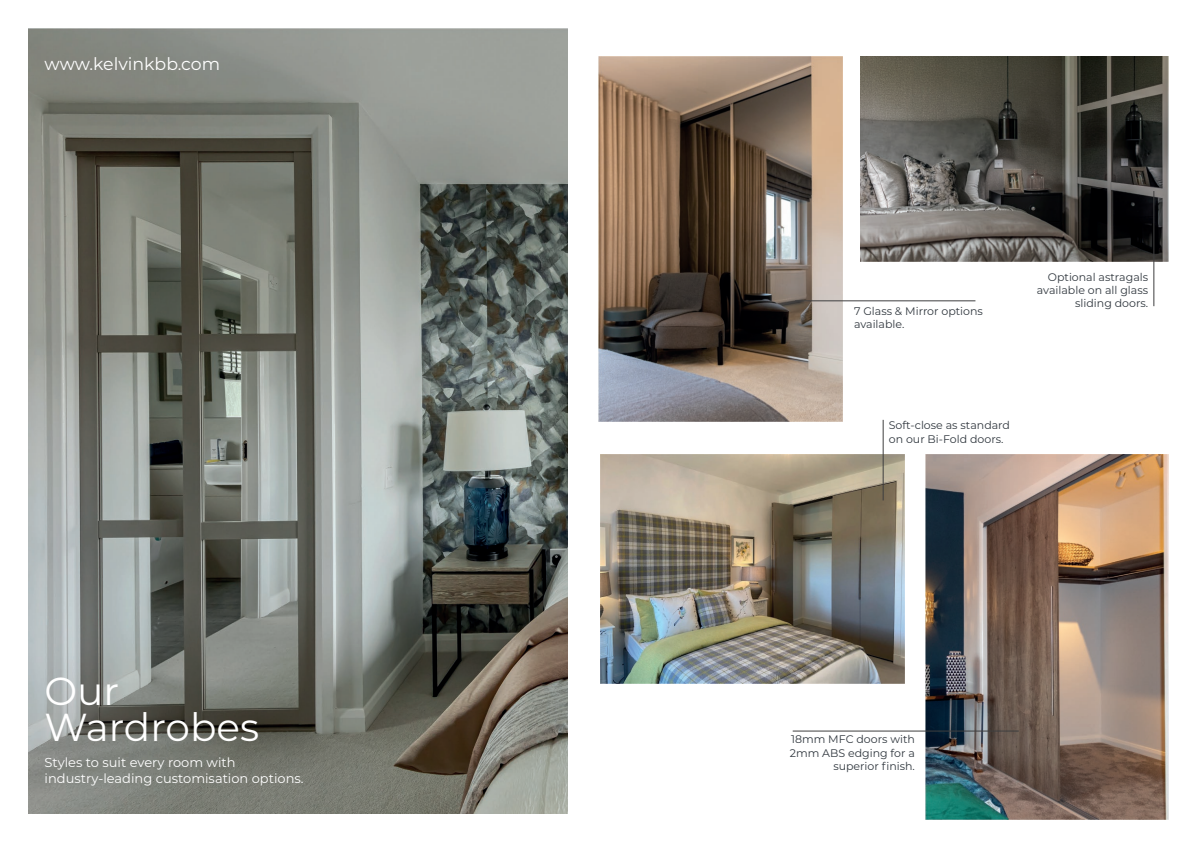
<style>
.page{position:relative;width:1191px;height:842px;background:#fff}
.page>*{position:absolute;margin:0;border:0;box-sizing:border-box;transform-origin:0 0}
.t1{font:39px/36px "Montserrat";color:#fff}
.t2{font:17.3px "Montserrat";color:#fff}
.t3{font:13px/15.6px "Montserrat";color:#fff}
.t4{font:11px/13.2px "Montserrat";color:#31383f;text-align:right}
</style>
<div class="page">
<img style="left:599px;top:56px;width:243px;height:365px">
<img style="left:600px;top:455px;width:304px;height:228px">
<img style="left:860px;top:56px;width:308px;height:205px">
<img style="left:925px;top:455px;width:243px;height:364px">
<hr style="left:792px;top:730px;width:226px;height:1px;background:#3e3e3f">
<hr style="left:882px;top:420px;width:1px;height:80px;background:#3e3e3f">
<hr style="left:795px;top:300px;width:180px;height:1px;background:#3e3e3f">
<hr style="left:1153px;top:191px;width:1px;height:115px;background:#3e3e3f">
<img style="left:28px;top:28px;width:539px;height:786px">
<h2 class="t2" style="left:45px;top:52px;width:177px">www.kelvinkbb.com</h2>
<h1 class="t1" style="left:45px;top:672px;width:216px">Our<br>Wardrobes</h1>
<p class="t3" style="left:45px;top:754px;width:260px">Styles to suit every room with industry-leading customisation options.</p>
<p class="t4" style="left:854px;top:304px;width:130px;text-align:left">7 Glass &amp; Mirror options available.</p>
<p class="t4" style="left:1036px;top:270px;width:113px">Optional astragals available on all glass sliding doors.</p>
<p class="t4" style="left:888px;top:418px;width:123px;text-align:left">Soft-close as standard on our Bi-Fold doors.</p>
<p class="t4" style="left:789px;top:732px;width:127px">18mm MFC doors with<br>2mm ABS edging for a superior finish.</p>
</div>
